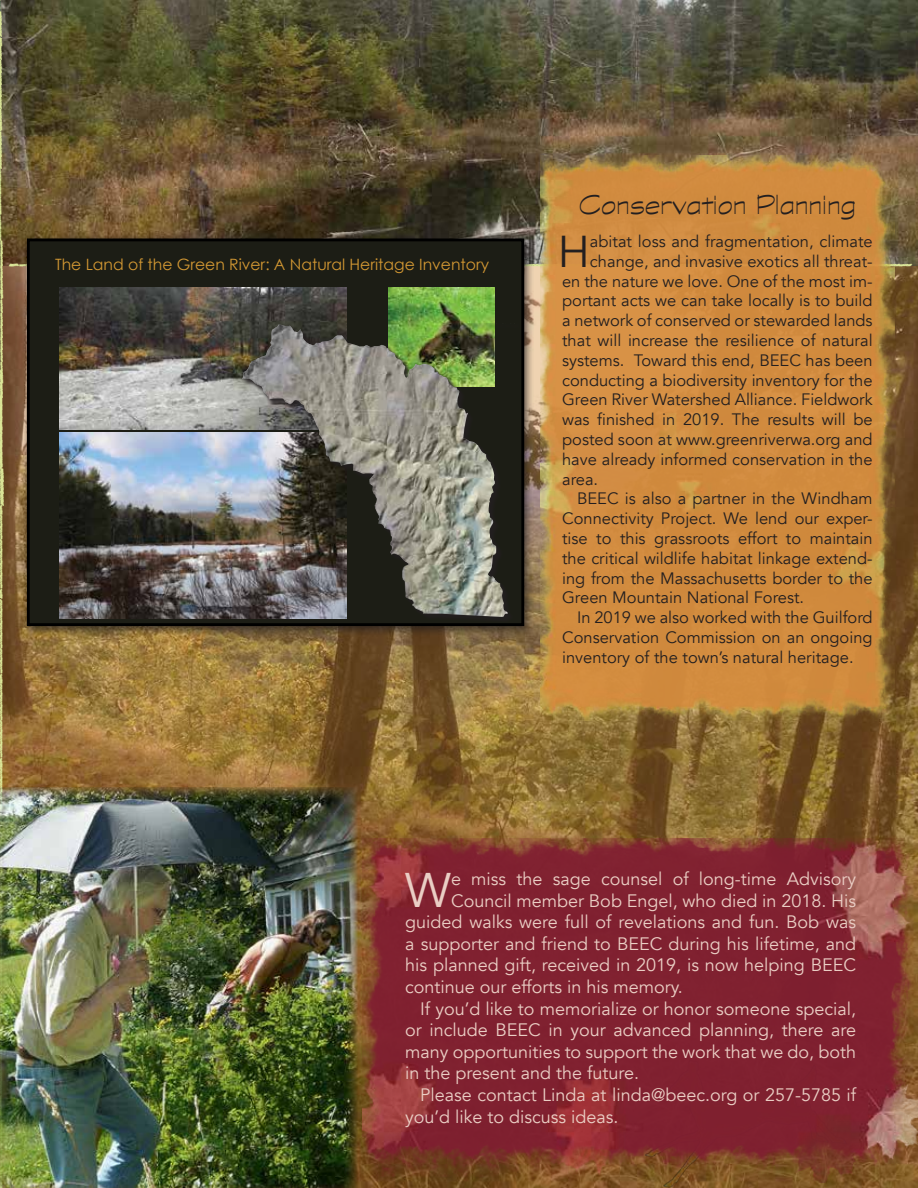
<style>
.page{position:relative;width:918px;height:1188px;background:#fff}
.page>*{position:absolute;margin:0;border:0;box-sizing:border-box;transform-origin:0 0}
.t1{font:48.45px "Avenir";color:#eacec4}
.t2{font:44.4px "Avenir";color:#231f20}
.t3{font:300 30px "Graphite";color:#231f20}
.t4{font:18px "Avenir";color:#eacec4}
.t5{font:18px "Chalkduster";color:#dde89a}
.t6{font:16.5px "Avenir";color:#231f20}
.t7{font:15.6px "Century Gothic";color:#d39833}
</style>
<div class="page">
<img style="left:0;top:0;width:918px;height:266px">
<img style="left:0;top:266px;width:918px;height:922px">
<img style="left:540px;top:156px;width:355px;height:565px">
<img style="left:1px;top:787px;width:356px;height:401px">
<div style="left:21px;top:233px;width:514px;height:404px;background:#231f20;opacity:.75"></div>
<div style="left:28px;top:241px;width:495px;height:383px;background:#1c1d15"></div>
<img style="left:389px;top:288px;width:105px;height:34px">
<img style="left:60px;top:288px;width:286px;height:141px">
<img style="left:60px;top:432px;width:181px;height:187px">
<div style="left:243px;top:323px;width:279px;height:301px;background:#231f20;opacity:.75"></div>
<img style="left:242px;top:323px;width:273px;height:86px">
<div style="left:27px;top:238px;width:497px;height:388px;border:3px solid #000"></div>
<img style="left:619px;top:1182px;width:240px;height:6px">
<img style="left:0;top:533px;width:1px;height:655px">
<img style="left:362px;top:838px;width:556px;height:344px">
<p class="t5" style="left:13px;top:24px;width:484px;rotate:90deg">—-——————-——————-——————-——————-——————-———</p>
<h3 class="t3" style="left:579px;top:186px;width:279px">Conservation Planning</h3>
<h2 class="t2" style="left:558px;top:222px;width:34px">H</h2>
<p class="t6" style="left:590px;top:231px;width:284px">abitat loss and fragmentation, climate</p>
<p class="t6" style="left:590px;top:250px;width:284px">change, and invasive exotics all threat-</p>
<p class="t6" style="left:562px;top:270px;width:312px">en the nature we love. One of the most im-</p>
<p class="t6" style="left:562px;top:290px;width:312px">portant acts we can take locally is to build</p>
<p class="t6" style="left:562px;top:310px;width:312px">a network of conserved or stewarded lands</p>
<p class="t6" style="left:562px;top:330px;width:312px">that will increase the resilience of natural</p>
<p class="t6" style="left:562px;top:349px;width:312px">systems. Toward this end, BEEC has been</p>
<p class="t6" style="left:562px;top:369px;width:312px">conducting a biodiversity inventory for the</p>
<p class="t6" style="left:562px;top:389px;width:312px">Green River Watershed Alliance. Fieldwork</p>
<p class="t6" style="left:562px;top:409px;width:312px">was finished in 2019. The results will be</p>
<p class="t6" style="left:562px;top:429px;width:312px">posted soon at www.greenriverwa.org and</p>
<p class="t6" style="left:562px;top:448px;width:312px">have already informed conservation in the</p>
<p class="t6" style="left:562px;top:468px;width:38px">area.</p>
<p class="t6" style="left:577px;top:488px;width:297px">BEEC is also a partner in the Windham</p>
<p class="t6" style="left:562px;top:508px;width:312px">Connectivity Project. We lend our exper-</p>
<p class="t6" style="left:562px;top:528px;width:312px">tise to this grassroots effort to maintain</p>
<p class="t6" style="left:562px;top:547px;width:312px">the critical wildlife habitat linkage extend-</p>
<p class="t6" style="left:562px;top:567px;width:312px">ing from the Massachusetts border to the</p>
<p class="t6" style="left:562px;top:587px;width:244px">Green Mountain National Forest.</p>
<p class="t6" style="left:577px;top:607px;width:297px">In 2019 we also worked with the Guilford</p>
<p class="t6" style="left:562px;top:627px;width:312px">Conservation Commission on an ongoing</p>
<p class="t6" style="left:562px;top:646px;width:293px">inventory of the town’s natural heritage.</p>
<p class="t7" style="left:55px;top:254px;width:436px">The Land of the Green River: A Natural Heritage Inventory</p>
<p class="t5" style="left:9px;top:253px;width:904px">-——————-——————-——————-——————-——————-——————-——————-——————-——————-——————-————</p>
<p class="t5" style="left:-10px;top:1189px;width:821px;rotate:-90deg">-——————-——————-——————-——————-——————-——————-——————-——————-——————-————</p>
<h1 class="t1" style="left:405px;top:858px;width:47px">W</h1>
<p class="t4" style="left:451px;top:867px;width:407px">e miss the sage counsel of long-time Advisory</p>
<p class="t4" style="left:451px;top:889px;width:407px">Council member Bob Engel, who died in 2018. His</p>
<p class="t4" style="left:405px;top:910px;width:452px">guided walks were full of revelations and fun. Bob was</p>
<p class="t4" style="left:405px;top:932px;width:452px">a supporter and friend to BEEC during his lifetime, and</p>
<p class="t4" style="left:405px;top:953px;width:452px">his planned gift, received in 2019, is now helping BEEC</p>
<p class="t4" style="left:405px;top:975px;width:279px">continue our efforts in his memory.</p>
<p class="t4" style="left:420px;top:997px;width:437px">If you’d like to memorialize or honor someone special,</p>
<p class="t4" style="left:405px;top:1018px;width:452px">or include BEEC in your advanced planning, there are</p>
<p class="t4" style="left:405px;top:1040px;width:452px">many opportunities to support the work that we do, both</p>
<p class="t4" style="left:405px;top:1061px;width:235px">in the present and the future.</p>
<p class="t4" style="left:420px;top:1083px;width:437px">Please contact Linda at linda@beec.org or 257-5785 if</p>
<p class="t4" style="left:405px;top:1105px;width:215px">you’d like to discuss ideas.</p>
</div>
